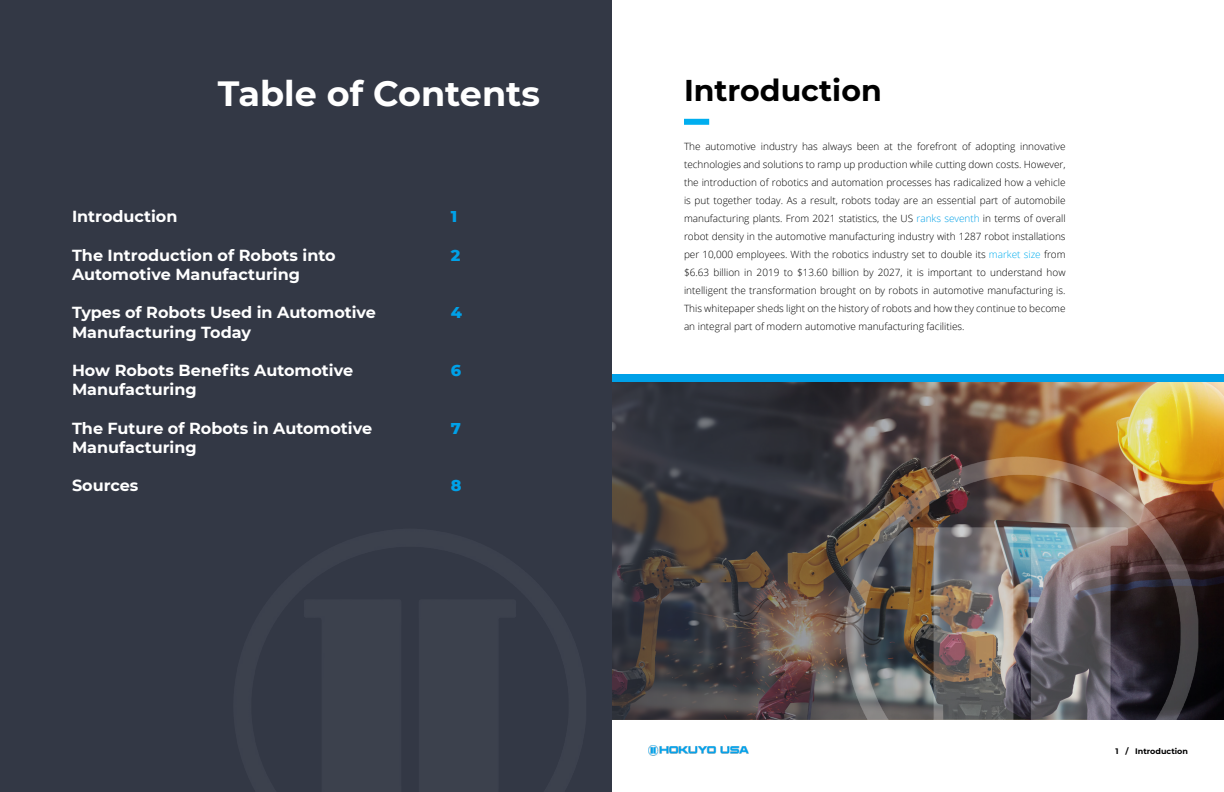
<style>
.page{position:relative;width:1224px;height:792px;background:#fff}
.page>*{position:absolute;margin:0;border:0;box-sizing:border-box;transform-origin:0 0}
.t1{font:700 35px "Montserrat";color:#fff}
.t2{font:700 30px "Montserrat";color:#000}
.t3{font:700 16px/19.2px "Montserrat";color:#fff}
.t4{font:800 16px "Montserrat";color:#00a1e8}
.t5{font:300 10px/18px "Open Sans";color:#000;text-align:justify}
.t6{font:700 8px "Montserrat";color:#000}
.s1{color:#00a1e8}
.s2{color:#00aeef}
</style>
<div class="page">
<img style="left:612px;top:382px;width:612px;height:338px">
<img style="left:845px;top:456px;width:353px;height:264px">
<div style="left:0;top:0;width:612px;height:792px;background:#333845"></div>
<img style="left:648px;top:746px;width:100px;height:10px">
<div style="left:684px;top:119px;width:25px;height:6px;background:#00aeef"></div>
<div style="left:612px;top:374px;width:612px;height:8px;background:#00a1e8"></div>
<h1 class="t1" style="left:218px;top:68px;width:324px">Table of Contents</h1>
<h3 class="t3" style="left:72px;top:206px;width:107px">Introduction</h3>
<h3 class="t3" style="left:72px;top:245px;width:265px">The Introduction of Robots into<br>Automotive Manufacturing</h3>
<h3 class="t3" style="left:72px;top:302px;width:306px">Types of Robots Used in Automotive<br>Manufacturing Today</h3>
<h3 class="t3" style="left:72px;top:360px;width:283px">How Robots Benefits Automotive<br>Manufacturing</h3>
<h3 class="t3" style="left:72px;top:418px;width:302px">The Future of Robots in Automotive<br>Manufacturing</h3>
<h3 class="t3" style="left:72px;top:475px;width:68px">Sources</h3>
<h3 class="t4" style="left:451px;top:205px;width:8px">1</h3>
<h3 class="t4" style="left:451px;top:243px;width:11px">2</h3>
<h3 class="t4" style="left:451px;top:301px;width:13px">4</h3>
<h3 class="t4" style="left:451px;top:359px;width:12px">6</h3>
<h3 class="t4" style="left:451px;top:416px;width:12px">7</h3>
<h3 class="t4" style="left:451px;top:474px;width:12px">8</h3>
<h2 class="t2" style="left:684px;top:69px;width:199px">Introduction</h2>
<p class="t5" style="left:684px;top:138px;width:383px">The automotive industry has always been at the forefront of adopting innovative technologies and solutions to ramp up production while cutting down costs. However, the introduction of robotics and automation processes has radicalized how a vehicle is put together today. As a result, robots today are an essential part of automobile manufacturing plants. From 2021 statistics, the US <span class="s1">ranks seventh</span> in terms of overall robot density in the automotive manufacturing industry with 1287 robot installations per 10,000 employees. With the robotics industry set to double its <span class="s2">market size</span> from $6.63 billion in 2019 to $13.60 billion by 2027, it is important to understand how intelligent the transformation brought on by robots in automotive manufacturing is.<br>This whitepaper sheds light on the history of robots and how they continue to become an integral part of modern automotive manufacturing facilities.</p>
<p class="t6" style="left:1115px;top:745px;width:74px">1 / Introduction</p>
</div>
